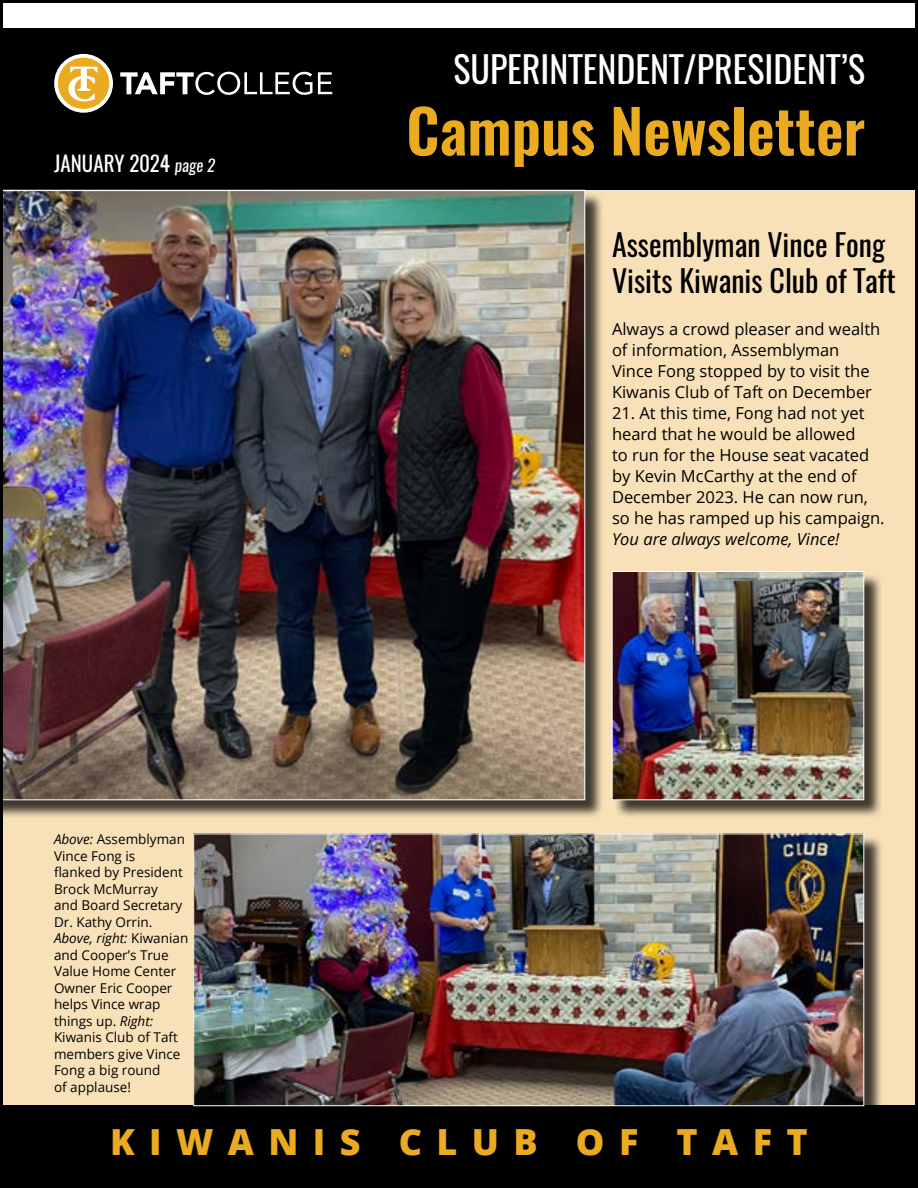
<style>
.page{position:relative;width:918px;height:1188px;background:#fff}
.page>*{position:absolute;margin:0;border:0;box-sizing:border-box;transform-origin:0 0}
.t1{font:600 60px "Oswald";color:#ebab21}
.t2{font:36px "Oswald";color:#fff}
.t3{font:800 36px "Open Sans";letter-spacing:.4em;color:#ebab21}
.t4{font:30px/36px "Oswald";color:#000}
.t5{font:21px "Oswald";color:#fff}
.t6{font:16.5px/21px "Open Sans";color:#000}
.t7{font:italic 16.5px "Open Sans";color:#000}
.t8{font:13.5px/16.5px "Open Sans";color:#000}
.s1{font-style:italic;font-size:16.5px}
.s2{font-style:italic}
</style>
<div class="page">
<div style="left:0;top:184px;width:918px;height:1004px;background:#f8e1b8"></div>
<div style="left:0;top:1106px;width:918px;height:82px;background:#000"></div>
<div style="left:0;top:28px;width:918px;height:162px;background:#000"></div>
<svg style="left:120px;top:72px;width:192px;height:23px"></svg>
<svg style="left:318px;top:72px;width:14px;height:22px"></svg>
<svg style="left:54px;top:54px;width:59px;height:59px"></svg>
<div style="left:615px;top:574px;width:268px;height:244px;background:#000;opacity:.75"></div>
<img style="left:614px;top:573px;width:248px;height:225px">
<div style="left:612px;top:571px;width:252px;height:229px;border:1px solid #fff"></div>
<div style="left:0;top:193px;width:604px;height:625px;background:#000;opacity:.75"></div>
<img style="left:4px;top:191px;width:581px;height:609px">
<hr style="left:0;top:190px;width:918px;height:1px;background:#fff">
<div style="left:196px;top:836px;width:687px;height:288px;background:#000;opacity:.75"></div>
<img style="left:196px;top:836px;width:666px;height:268px">
<div style="left:194px;top:834px;width:670px;height:272px;border:1px solid #fff"></div>
<p class="t5" style="left:54px;top:149px;width:163px">JANUARY 2024 <span class="s1">page 2</span></p>
<p class="t8" style="left:54px;top:831px;width:136px"><span class="s2">Above:</span> Assemblyman<br>Vince Fong is<br>flanked by President<br>Brock McMurray<br>and Board Secretary<br>Dr. Kathy Orrin.<br><span class="s2">Above, right:</span> Kiwanian and Cooper’s True<br>Value Home Center<br>Owner Eric Cooper helps Vince wrap things up. <span class="s2">Right:<br></span>Kiwanis Club of Taft members give Vince<br>Fong a big round<br>of applause!</p>
<h2 class="t2" style="left:453px;top:44px;width:413px">SUPERINTENDENT/PRESIDENT’S</h2>
<h1 class="t1" style="left:406px;top:89px;width:460px">Campus Newsletter</h1>
<h3 class="t4" style="left:612px;top:227px;width:285px">Assemblyman Vince Fong<br>Visits Kiwanis Club of Taft</h3>
<p class="t6" style="left:612px;top:318px;width:270px">Always a crowd pleaser and wealth of information, Assemblyman<br>Vince Fong stopped by to visit the<br>Kiwanis Club of Taft on December</p>
<p class="t6" style="left:612px;top:402px;width:274px">21. At this time, Fong had not yet heard that he would be allowed<br>to run for the House seat vacated by Kevin McCarthy at the end of<br>December 2023. He can now run, so he has ramped up his campaign.</p>
<p class="t7" style="left:612px;top:528px;width:229px">You are always welcome, Vince!</p>
<h2 class="t3" style="left:110px;top:1114px;width:699px">KIWANIS CLUB OF TAFT</h2>
</div>
